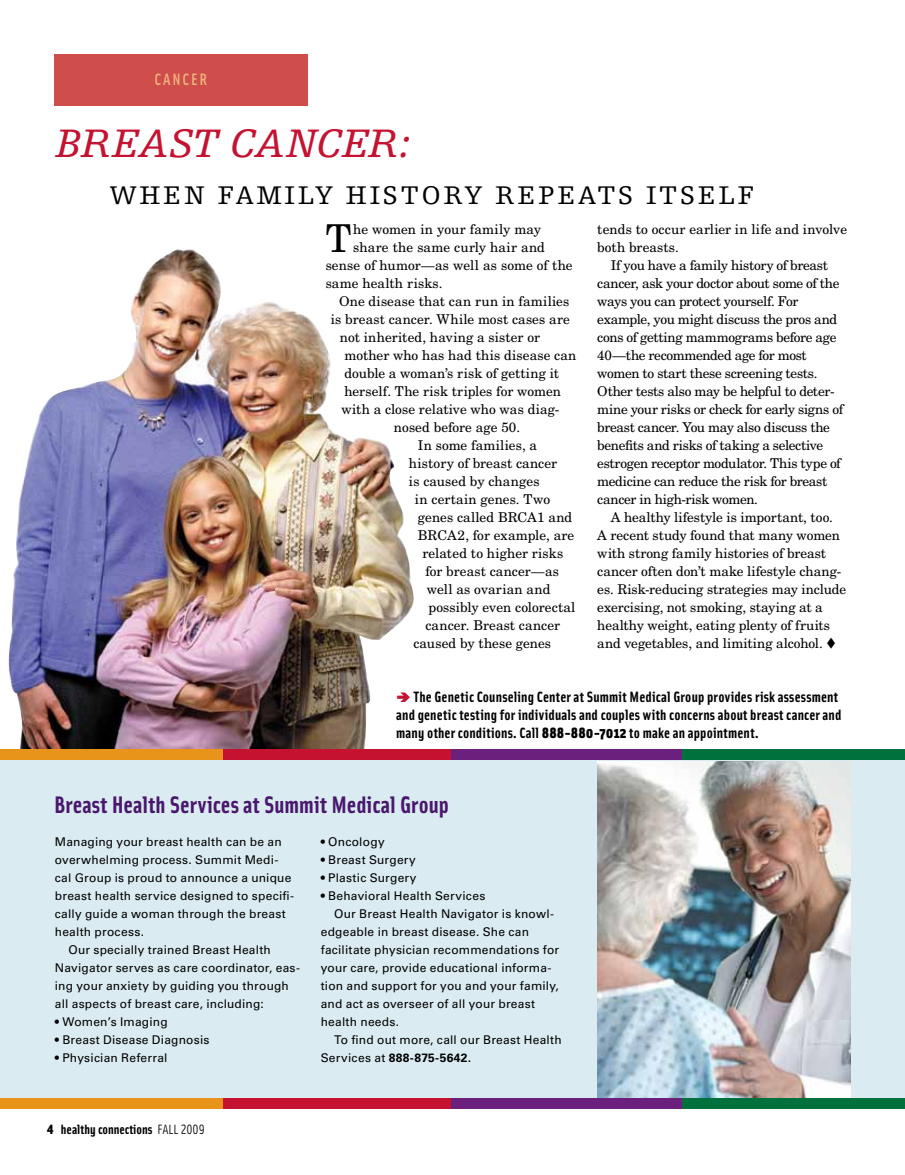
<style>
.page{position:relative;width:905px;height:1175px;background:#fff}
.page>*{position:absolute;margin:0;border:0;box-sizing:border-box;transform-origin:0 0}
.t1{font:italic 42px "Egyptienne FLT Std";letter-spacing:.005em;color:#c41230}
.t2{font:38.4px "New Century Schlbk LT Std";color:#000}
.t3{font:27px "Egyptienne FLT Std";letter-spacing:.1em;color:#000}
.t4{font:700 24px "Solex OT";color:#49176d}
.t5{font:500 16.5px "Solex OT";letter-spacing:.11em;color:#eeb580}
.t6{font:700 15px/18px "Solex OT";letter-spacing:.01em;color:#000}
.t7{font:13.5px/18px "New Century Schlbk LT Std";letter-spacing:-.005em;color:#000}
.t8{font:13.5px "New Century Schlbk LT Std";letter-spacing:.015em;color:#000}
.t9{font:700 13.5px "Solex OT";color:#000}
.t10{font:12px "Univers LT Std";letter-spacing:.015em;color:#000}
.t11{font:700 12px "Univers LT Std";letter-spacing:.03em;color:#000}
.s1{font-weight:900}
.s2{font-weight:400}
</style>
<div class="page">
<div style="left:54px;top:54px;width:254px;height:52px;background:#cf4d4a"></div>
<div style="left:0;top:754px;width:904px;height:346px;background:#daebf1"></div>
<img style="left:597px;top:761px;width:253px;height:337px">
<div style="left:681px;top:1098px;width:223px;height:11px;background:#00703c"></div>
<div style="left:450px;top:1098px;width:231px;height:11px;background:#6c207e"></div>
<div style="left:221px;top:1098px;width:230px;height:11px;background:#c41230"></div>
<div style="left:0;top:1098px;width:222px;height:11px;background:#e8941a"></div>
<img style="left:8px;top:249px;width:406px;height:500px">
<div style="left:681px;top:749px;width:223px;height:11px;background:#00703c"></div>
<div style="left:450px;top:749px;width:231px;height:11px;background:#6c207e"></div>
<div style="left:221px;top:749px;width:230px;height:11px;background:#c41230"></div>
<div style="left:0;top:749px;width:222px;height:11px;background:#e8941a"></div>
<svg style="left:397px;top:692px;width:13px;height:10px"></svg>
<p class="t5" style="left:155px;top:69px;width:54px">CANCER</p>
<h1 class="t1" style="left:56px;top:121px;width:204px">BREAST CAN</h1>
<h1 class="t1" style="left:316px;top:121px;width:95px">CER:</h1>
<h3 class="t3" style="left:110px;top:180px;width:645px">WHEN FAMILY HISTORY REPEATS ITSELF</h3>
<h2 class="t2" style="left:326px;top:215px;width:27px">T</h2>
<p class="t7" style="left:353px;top:220px;width:189px">he women in your family may</p>
<p class="t7" style="left:353px;top:238px;width:193px">share the same curly hair and</p>
<p class="t7" style="left:326px;top:256px;width:248px">sense of humor—as well as some of the</p>
<p class="t7" style="left:326px;top:274px;width:118px">same health risks.</p>
<p class="t8" style="left:339px;top:293px;width:232px">One disease that can run in families</p>
<p class="t7" style="left:331px;top:310px;width:240px">is breast cancer. While most cases are</p>
<p class="t7" style="left:340px;top:328px;width:202px">not inherited, having a sister or</p>
<p class="t7" style="left:344px;top:346px;width:233px">mother who has had this disease can</p>
<p class="t7" style="left:344px;top:364px;width:216px">double a woman’s risk of getting it</p>
<p class="t7" style="left:344px;top:382px;width:218px">herself. The risk triples for women</p>
<p class="t7" style="left:341px;top:400px;width:219px">with a close relative who was diag-</p>
<p class="t7" style="left:394px;top:418px;width:128px">nosed before age 50.</p>
<p class="t7" style="left:418px;top:436px;width:121px">In some families, a</p>
<p class="t7" style="left:409px;top:454px;width:150px">history of breast cancer</p>
<p class="t7" style="left:409px;top:472px;width:132px">is caused by changes</p>
<p class="t8" style="left:415px;top:491px;width:137px">in certain genes. Two</p>
<p class="t7" style="left:418px;top:508px;width:156px">genes called BRCA1 and</p>
<p class="t7" style="left:418px;top:526px;width:158px">BRCA2, for example, are</p>
<p class="t7" style="left:422px;top:544px;width:142px">related to higher risks</p>
<p class="t7" style="left:425px;top:562px;width:135px">for breast cancer—as</p>
<p class="t7" style="left:427px;top:580px;width:125px">well as ovarian and</p>
<p class="t7" style="left:428px;top:598px;width:148px">possibly even colorectal</p>
<p class="t7" style="left:425px;top:616px;width:136px">cancer. Breast cancer</p>
<p class="t7" style="left:413px;top:634px;width:139px">caused by these genes</p>
<p class="t7" style="left:597px;top:220px;width:251px">tends to occur earlier in life and involve both breasts.</p>
<p class="t7" style="left:597px;top:256px;width:247px;text-indent:14px">If you have a family history of breast cancer, ask your doctor about some of the ways you can protect yourself. For example, you might discuss the pros and cons of getting mammograms before age 40—the recommended age for most women to start these screening tests.<br>Other tests also may be helpful to deter&shy;mine your risks or check for early signs of breast cancer. You may also discuss the benefits and risks of taking a selective estrogen receptor modulator. This type of medicine can reduce the risk for breast cancer in high-risk women.</p>
<p class="t7" style="left:597px;top:508px;width:250px;text-indent:14px">A healthy lifestyle is important, too.<br>A recent study found that many women with strong family histories of breast cancer often don’t make lifestyle chang&shy;es. Risk-reducing strategies may include exercising, not smoking, staying at a healthy weight, eating plenty of fruits and vegetables, and limiting alcohol. ▼</p>
<p class="t6" style="left:396px;top:687px;width:447px;text-indent:18px">The Genetic Counseling Center at Summit Medical Group provides risk assessment and genetic testing for individuals and couples with concerns about breast cancer and many other conditions. Call <span class="s1">888-880-7012</span> to make an appointment.</p>
<h3 class="t4" style="left:54px;top:788px;width:396px">Breast Health Services at Summit Medical Group</h3>
<p class="t10" style="left:55px;top:835px;width:228px">Managing your breast health can be an</p>
<p class="t10" style="left:55px;top:853px;width:225px">overwhelming process. Summit Medi-</p>
<p class="t10" style="left:55px;top:871px;width:238px">cal Group is proud to announce a unique</p>
<p class="t10" style="left:55px;top:889px;width:241px">breast health service designed to specifi-</p>
<p class="t10" style="left:55px;top:907px;width:232px">cally guide a woman through the breast</p>
<p class="t10" style="left:55px;top:925px;width:91px">health process.</p>
<p class="t10" style="left:68px;top:943px;width:204px">Our specially trained Breast Health</p>
<p class="t10" style="left:55px;top:961px;width:247px">Navigator serves as care coordinator, eas-</p>
<p class="t10" style="left:55px;top:979px;width:235px">ing your anxiety by guiding you through</p>
<p class="t10" style="left:55px;top:997px;width:210px">all aspects of breast care, including:</p>
<p class="t10" style="left:55px;top:1015px;width:114px">• Women’s Imaging</p>
<p class="t10" style="left:55px;top:1033px;width:156px">• Breast Disease Diagnosis</p>
<p class="t10" style="left:55px;top:1051px;width:114px">• Physician Referral</p>
<p class="t10" style="left:321px;top:835px;width:65px">• Oncology</p>
<p class="t10" style="left:321px;top:853px;width:97px">• Breast Surgery</p>
<p class="t10" style="left:321px;top:871px;width:97px">• Plastic Surgery</p>
<p class="t10" style="left:321px;top:889px;width:166px">• Behavioral Health Services</p>
<p class="t10" style="left:334px;top:907px;width:221px">Our Breast Health Navigator is knowl-</p>
<p class="t10" style="left:321px;top:925px;width:210px">edgeable in breast disease. She can</p>
<p class="t10" style="left:321px;top:943px;width:240px">facilitate physician recommendations for</p>
<p class="t10" style="left:321px;top:961px;width:232px">your care, provide educational informa-</p>
<p class="t10" style="left:321px;top:979px;width:240px">tion and support for you and your family,</p>
<p class="t10" style="left:321px;top:997px;width:216px">and act as overseer of all your breast</p>
<p class="t10" style="left:321px;top:1015px;width:80px">health needs.</p>
<p class="t10" style="left:334px;top:1033px;width:229px">To find out more, call our Breast Health</p>
<p class="t11" style="left:321px;top:1051px;width:152px"><span class="s2">Services at</span> 888-875-5642.</p>
<p class="t9" style="left:47px;top:1120px;width:159px"><span class="s1">4</span> healthy connections <span class="s2">Fall 2009</span></p>
</div>
